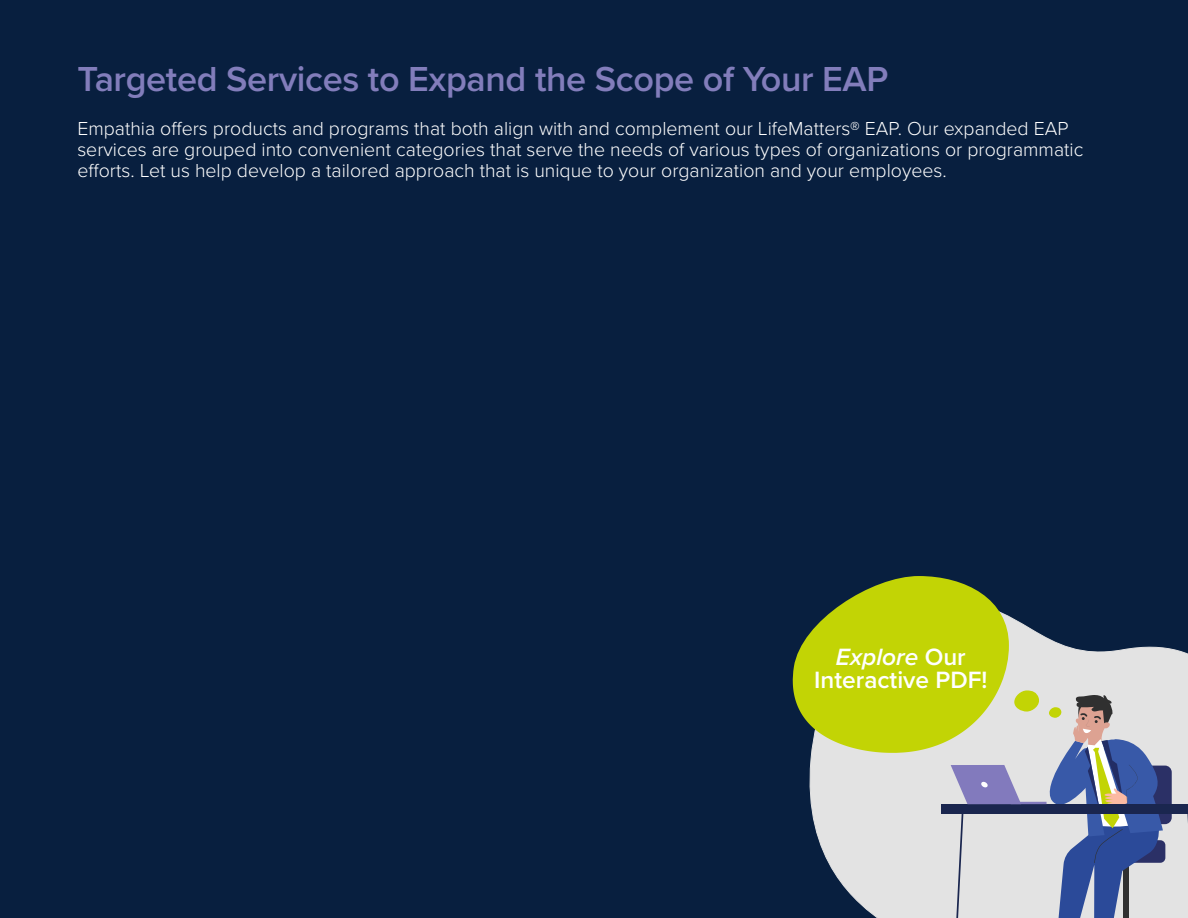
<style>
.page{position:relative;width:1188px;height:918px;background:#081f3f}
.page>*{position:absolute;margin:0;border:0;box-sizing:border-box;transform-origin:0 0}
.t1{font:600 36px "Proxima Nova";letter-spacing:-.01em;color:#827dbb}
.t2{font:600 24.45px/22.4px "Proxima Nova";color:#fff;text-align:center}
.t3{font:300 19.5px/21.3px "Proxima Nova";color:#fff}
.s1{font-style:italic}
</style>
<div class="page">
<div style="left:1163px;top:647px;width:25px;height:271px;background:#e3e3e3"></div>
<div style="left:1090px;top:840px;width:75px;height:23px;background:#2b3066;border-radius:5px"></div>
<div style="left:1113px;top:766px;width:59px;height:58px;background:#2b3066;border-radius:7px"></div>
<div style="left:942px;top:804px;width:246px;height:9px;background:#1a264f"></div>
<svg style="left:1187px;top:813px;width:1px;height:105px"></svg>
<svg style="left:793px;top:576px;width:370px;height:342px"></svg>
<h1 class="t1" style="left:77px;top:53px;width:812px">Targeted Services to Expand the Scope of Your EAP</h1>
<p class="t3" style="left:77px;top:117px;width:1008px">Empathia offers products and programs that both align with and complement our LifeMatters® EAP. Our expanded EAP services are grouped into convenient categories that serve the needs of various types of organizations or programmatic efforts. Let us help develop a tailored approach that is unique to your organization and your employees.</p>
<p class="t2" style="left:814px;top:645px;width:175px"><span class="s1">Explore</span> Our<br>Interactive PDF!</p>
</div>
